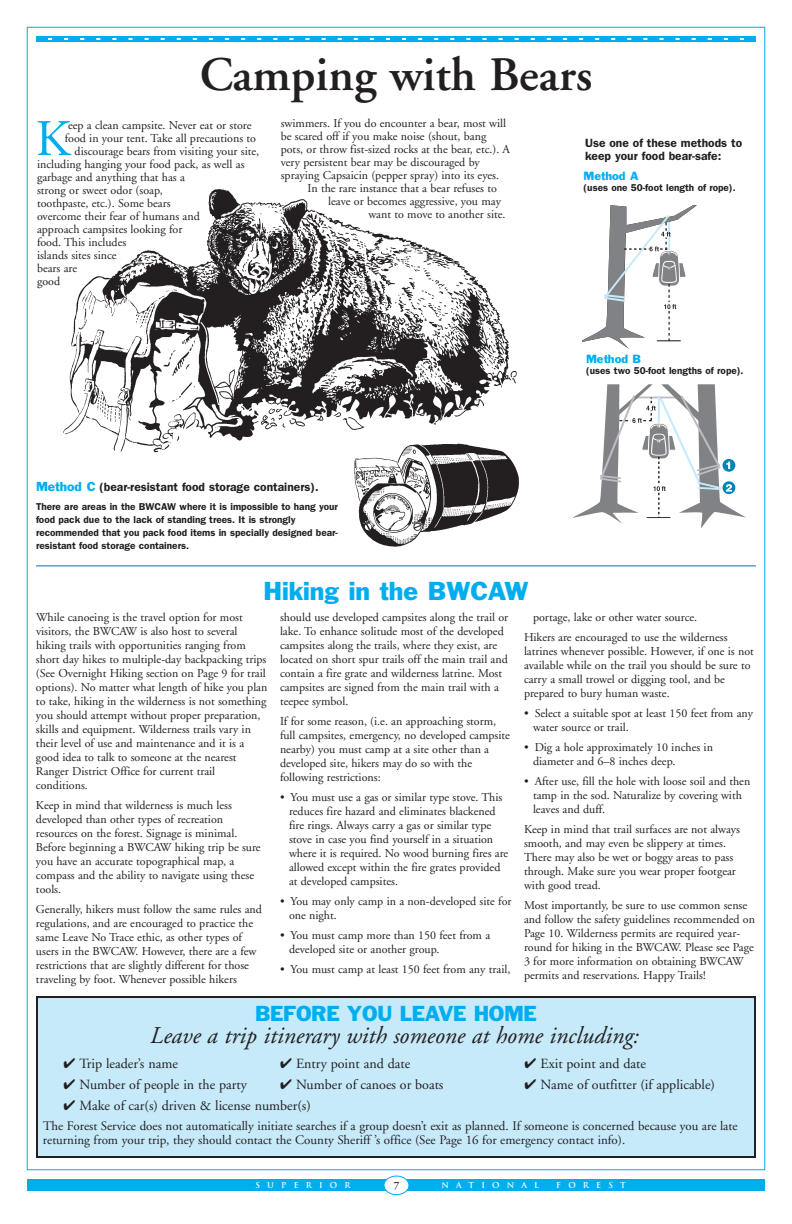
<style>
.page{position:relative;width:792px;height:1224px;background:#fff}
.page>*{position:absolute;margin:0;border:0;box-sizing:border-box;transform-origin:0 0}
.t1{font:51.2px "Adobe Garamond";color:#00aeef}
.t2{font:600 48px "Adobe Garamond";color:#231f20}
.t3{font:italic 24px "Adobe Garamond";color:#231f20}
.t4{font:24px "Franklin Gothic";color:#00aeef}
.t5{font:20px "Franklin Gothic";letter-spacing:-.02em;color:#00aeef}
.t6{font:14px "Adobe Garamond";color:#231f20}
.t7{font:13px/14px "Adobe Garamond";color:#231f20}
.t8{font:12px/14px "Adobe Garamond";color:#231f20}
.t9{font:600 12px/13px "Franklin Gothic";color:#231f20}
.t10{font:11px "Franklin Gothic";color:#00aeef}
.t11{font:600 11px "Adobe Garamond";color:#231f20}
.t12{font:600 10px/13px "Franklin Gothic";color:#231f20}
.t13{font:700 8px "Trajan";letter-spacing:.9em;color:#fff}
.s1{font-weight:400;color:#00aeef}
</style>
<div class="page">
<div style="left:37px;top:997px;width:718px;height:160px;background:#c6eafa"></div>
<div style="left:36px;top:996px;width:720px;height:162px;border:2px solid #231f20"></div>
<div style="left:28px;top:1180px;width:738px;height:11px;background:#00aeef"></div>
<svg style="left:383px;top:1176px;width:26px;height:19px"></svg>
<svg style="left:48px;top:38px;width:696px;height:2px"></svg>
<hr style="left:36px;top:37px;width:12px;height:4px;background:#00aeef">
<hr style="left:744px;top:37px;width:12px;height:4px;background:#00aeef">
<hr style="left:36px;top:36px;width:720px;height:2px;background:#00aeef">
<hr style="left:36px;top:40px;width:720px;height:2px;background:#00aeef">
<svg style="left:583px;top:205px;width:114px;height:144px"></svg>
<svg style="left:574px;top:384px;width:172px;height:143px"></svg>
<img style="left:63px;top:189px;width:454px;height:264px">
<hr style="left:36px;top:565px;width:720px;height:1px;background:#0773b5">
<img style="left:349px;top:437px;width:170px;height:110px">
<h2 class="t2" style="left:200px;top:55px;width:394px">Camping with Bears</h2>
<p class="t8" style="left:68px;top:119px;width:185px">eep a clean campsite. Never eat or store</p>
<p class="t8" style="left:65px;top:132px;width:193px">food in your tent. Take all precautions to</p>
<p class="t8" style="left:75px;top:145px;width:186px">discourage bears from visiting your site,</p>
<p class="t8" style="left:37px;top:158px;width:209px">including hanging your food pack, as well as</p>
<p class="t8" style="left:37px;top:171px;width:150px">garbage and anything that has a</p>
<p class="t8" style="left:37px;top:184px;width:127px">strong or sweet odor (soap,</p>
<p class="t8" style="left:37px;top:197px;width:135px">toothpaste, etc.). Some bears</p>
<p class="t8" style="left:37px;top:210px;width:164px">overcome their fear of humans and</p>
<p class="t8" style="left:37px;top:223px;width:147px">approach campsites looking for</p>
<p class="t8" style="left:37px;top:236px;width:91px">food. This includes</p>
<p class="t8" style="left:37px;top:249px;width:81px">islands sites since</p>
<p class="t8" style="left:37px;top:262px;width:42px">bears are</p>
<p class="t8" style="left:37px;top:275px;width:25px">good</p>
<h1 class="t1" style="left:36px;top:118px;width:36px">K</h1>
<p class="t8" style="left:281px;top:117px;width:227px">swimmers. If you do encounter a bear, most will</p>
<p class="t8" style="left:281px;top:130px;width:207px">be scared off if you make noise (shout, bang</p>
<p class="t8" style="left:281px;top:143px;width:231px">pots, or throw fist-sized rocks at the bear, etc.). A</p>
<p class="t8" style="left:281px;top:156px;width:201px">very persistent bear may be discouraged by</p>
<p class="t8" style="left:281px;top:169px;width:220px">spraying Capsaicin (pepper spray) into its eyes.</p>
<p class="t8" style="left:308px;top:182px;width:191px">In the rare instance that a bear refuses to</p>
<p class="t8" style="left:328px;top:195px;width:174px">leave or becomes aggressive, you may</p>
<p class="t8" style="left:368px;top:208px;width:139px">want to move to another site.</p>
<p class="t9" style="left:36px;top:481px;width:284px"><span class="s1">Method C</span> (bear-resistant food storage containers).</p>
<p class="t12" style="left:36px;top:500px;width:304px">There are areas in the BWCAW where it is impossible to hang your food pack due to the lack of standing trees. It is strongly recommended that you pack food items in specially designed bear&shy;resistant food storage containers.</p>
<h3 class="t4" style="left:263px;top:581px;width:267px">Hiking in the BWCAW</h3>
<p class="t9" style="left:585px;top:138px;width:159px">Use one of these methods to keep your food bear-safe:</p>
<p class="t10" style="left:584px;top:172px;width:57px">Method A</p>
<p class="t12" style="left:584px;top:182px;width:154px">(uses one 50-foot length of rope).</p>
<p class="t10" style="left:586px;top:355px;width:57px">Method B</p>
<p class="t12" style="left:586px;top:365px;width:159px">(uses two 50-foot lengths of rope).</p>
<p class="t8" style="left:36px;top:611px;width:233px">While canoeing is the travel option for most visitors, the BWCAW is also host to several hiking trails with opportunities ranging from short day hikes to multiple-day backpacking trips (See Overnight Hiking section on Page 9 for trail options). No matter what length of hike you plan to take, hiking in the wilderness is not something you should attempt without proper preparation, skills and equipment. Wilderness trails vary in their level of use and maintenance and it is a good idea to talk to someone at the nearest Ranger District Office for current trail conditions.</p>
<p class="t8" style="left:36px;top:799px;width:226px">Keep in mind that wilderness is much less developed than other types of recreation resources on the forest. Signage is minimal.<br>Before beginning a BWCAW hiking trip be sure you have an accurate topographical map, a compass and the ability to navigate using these tools.</p>
<p class="t8" style="left:36px;top:903px;width:228px">Generally, hikers must follow the same rules and regulations, and are encouraged to practice the same Leave No Trace ethic, as other types of users in the BWCAW. However, there are a few restrictions that are slightly different for those traveling by foot. Whenever possible hikers</p>
<p class="t8" style="left:280px;top:611px;width:230px">should use developed campsites along the trail or lake. To enhance solitude most of the developed campsites along the trails, where they exist, are located on short spur trails off the main trail and contain a fire grate and wilderness latrine. Most campsites are signed from the main trail with a teepee symbol.</p>
<p class="t8" style="left:280px;top:715px;width:232px">If for some reason, (i.e. an approaching storm, full campsites, emergency, no developed campsite nearby) you must camp at a site other than a developed site, hikers may do so with the following restrictions:</p>
<p class="t8" style="left:289px;top:791px;width:221px;text-indent:-9px">• You must use a gas or similar type stove. This reduces fire hazard and eliminates blackened fire rings. Always carry a gas or similar type stove in case you find yourself in a situation where it is required. No wood burning fires are allowed except within the fire grates provided at developed campsites.</p>
<p class="t8" style="left:289px;top:895px;width:224px;text-indent:-9px">• You may only camp in a non-developed site for one night.</p>
<p class="t8" style="left:289px;top:929px;width:203px;text-indent:-9px">• You must camp more than 150 feet from a developed site or another group.</p>
<p class="t8" style="left:280px;top:963px;width:232px">• You must camp at least 150 feet from any trail,</p>
<p class="t8" style="left:524px;top:608px;width:205px;line-height:20px;text-indent:9px">portage, lake or other water source.<br>Hikers are encouraged to use the wilderness</p>
<p class="t8" style="left:524px;top:645px;width:231px">latrines whenever possible. However, if one is not available while on the trail you should be sure to carry a small trowel or digging tool, and be prepared to bury human waste.</p>
<p class="t8" style="left:533px;top:707px;width:222px;text-indent:-9px">• Select a suitable spot at least 150 feet from any water source or trail.</p>
<p class="t8" style="left:533px;top:741px;width:181px;text-indent:-9px">• Dig a hole approximately 10 inches in diameter and 6–8 inches deep.</p>
<p class="t8" style="left:533px;top:775px;width:219px;text-indent:-9px">• After use, fill the hole with loose soil and then tamp in the sod. Naturalize by covering with leaves and duff.</p>
<p class="t8" style="left:524px;top:823px;width:218px">Keep in mind that trail surfaces are not always smooth, and may even be slippery at times.<br>There may also be wet or boggy areas to pass through. Make sure you wear proper footgear with good tread.</p>
<p class="t8" style="left:524px;top:899px;width:233px">Most importantly, be sure to use common sense and follow the safety guidelines recommended on Page 10. Wilderness permits are required year&shy;round for hiking in the BWCAW. Please see Page 3 for more information on obtaining BWCAW permits and reservations. Happy Trails!</p>
<h3 class="t5" style="left:255px;top:1006px;width:283px">BEFORE YOU LEAVE HOME</h3>
<h3 class="t3" style="left:150px;top:1026px;width:491px">Leave a trip itinerary with someone at home including:</h3>
<p class="t6" style="left:63px;top:1058px;width:116px">✔ Trip leader’s name</p>
<p class="t6" style="left:280px;top:1058px;width:132px">✔ Entry point and date</p>
<p class="t6" style="left:524px;top:1058px;width:123px">✔ Exit point and date</p>
<p class="t6" style="left:63px;top:1079px;width:185px">✔ Number of people in the party</p>
<p class="t6" style="left:280px;top:1079px;width:165px">✔ Number of canoes or boats</p>
<p class="t6" style="left:524px;top:1079px;width:192px">✔ Name of outfitter (if applicable)</p>
<p class="t6" style="left:63px;top:1100px;width:249px">✔ Make of car(s) driven &amp; license number(s)</p>
<p class="t7" style="left:43px;top:1120px;width:696px">The Forest Service does not automatically initiate searches if a group doesn’t exit as planned. If someone is concerned because you are late returning from your trip, they should contact the County Sheriff ’s office (See Page 16 for emergency contact info).</p>
<p class="t13" style="left:255px;top:1180px;width:97px">SUPERIOR</p>
<p class="t13" style="left:442px;top:1180px;width:99px">NATIONAL</p>
<p class="t13" style="left:556px;top:1180px;width:71px">FOREST</p>
<p class="t11" style="left:394px;top:1181px;width:7px">7</p>
</div>
